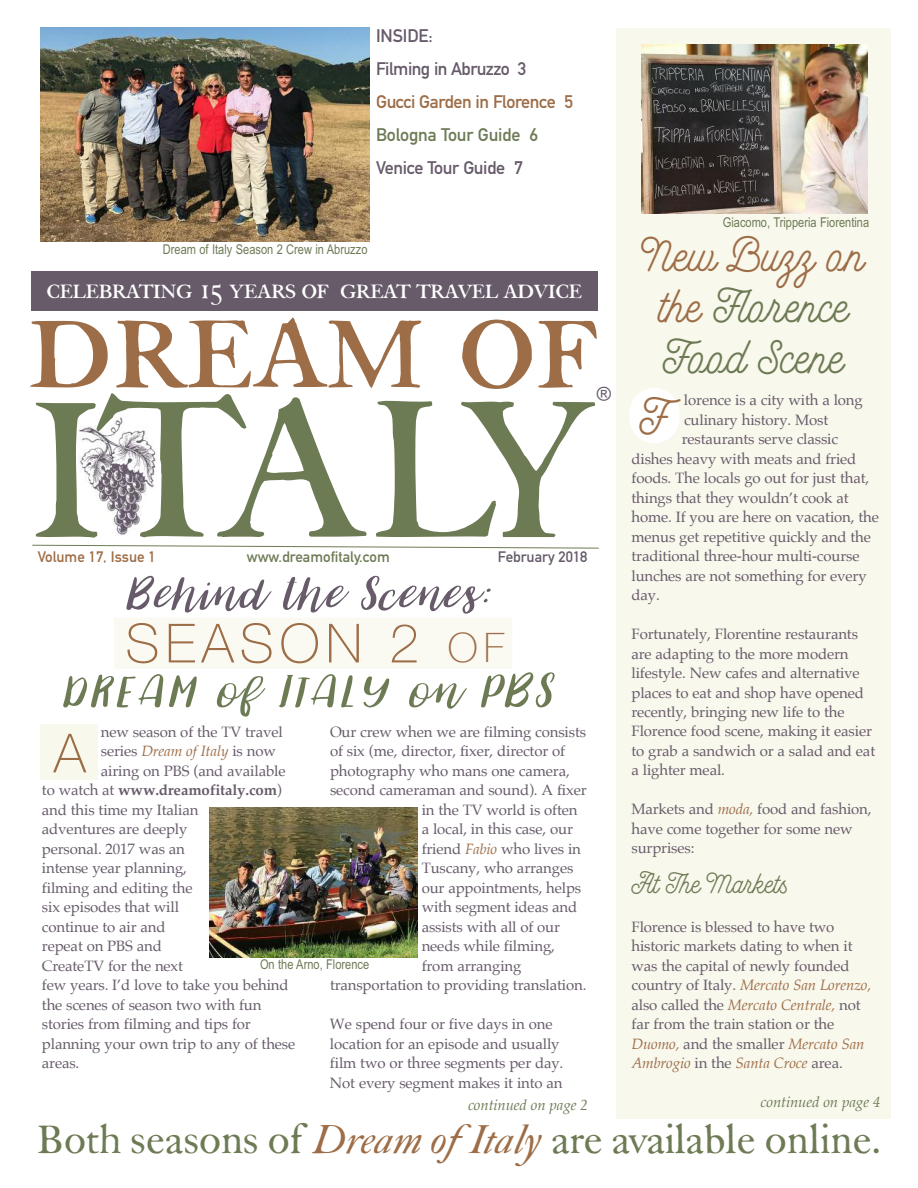
<style>
.page{position:relative;width:918px;height:1188px;background:#fff}
.page>*{position:absolute;margin:0;border:0;box-sizing:border-box;transform-origin:0 0}
.t1{font:205.5px "F Caslon Thirty ITC";letter-spacing:-.12em;color:#6d7b55}
.t2{font:148.5px "F Caslon Thirty ITC Roman SC";letter-spacing:-.015em;color:#9d6d47}
.t3{font:54px "Jasmine";letter-spacing:.05em;color:#6d7b55}
.t4{font:100 54px "Helvetica Neue";letter-spacing:.11em;color:#9d6d47}
.t5{font:52.5px "Jasmine";letter-spacing:.025em;color:#675b6a}
.t6{font:48px "MADE Good Time Script";color:#9d6d47}
.t7{font:45px/51px "MADE Good Time Script";color:#6d7b55;text-align:center}
.t8{font:42px "F Caslon Thirty ITC";letter-spacing:-.01em;color:#6d7b55}
.t9{font:30px "F Caslon Thirty ITC Roman SC";letter-spacing:-.035em;color:#fff}
.t10{font:27px "MADE Good Time Script";letter-spacing:-.01em;color:#6d7b55}
.t11{font:19.35px "Gill Sans";color:#675b6a}
.t12{font:18px/33px "DIN Mittelschrift";letter-spacing:-.025em;color:#675b6a}
.t13{font:18px "DIN Mittelschrift";letter-spacing:-.025em;color:#9d6d47}
.t14{font:18px "DIN Mittelschrift";letter-spacing:-.01em;color:#6d7b55}
.t15{font:15px/19.5px "Palatino";letter-spacing:-.01em;color:#675b6a}
.t16{font:italic 15px "Palatino";letter-spacing:-.01em;color:#6d7b55}
.t17{font:700 15px "Palatino";letter-spacing:-.01em;color:#675b6a}
.t18{font:italic 15px "Palatino";letter-spacing:-.01em;color:#9d6d47}
.t19{font:15px "DIN Mittelschrift";color:#6d7b55}
.t20{font:15px "DIN Mittelschrift";color:#9d6d47}
.t21{font:15px "DIN Mittelschrift";color:#675b6a}
.t22{font:13.5px "Arial Narrow";color:#6d7b55}
.s1{font-size:40.5px}
.s2{font-style:normal;color:#675b6a}
.s3{font-weight:400}
.s4{font-style:italic;color:#9d6d47}
.s5{color:#9d6d47}
</style>
<div class="page">
<div style="left:114px;top:618px;width:398px;height:51px;background:#fafaf2"></div>
<div style="left:616px;top:28px;width:275px;height:1090px;background:#f9f8ed"></div>
<img style="left:41px;top:27px;width:328px;height:215px">
<svg style="left:32px;top:545px;width:567px;height:3px"></svg>
<img style="left:78px;top:417px;width:79px;height:118px">
<img style="left:641px;top:45px;width:226px;height:169px">
<div style="left:40px;top:724px;width:58px;height:56px;background:#f9f8ed"></div>
<div style="left:629px;top:388px;width:51px;height:55px;background:#fff;border-radius:25px"></div>
<div style="left:32px;top:272px;width:566px;height:39px;background:#675b6a"></div>
<img style="left:210px;top:807px;width:207px;height:150px">
<p class="t12" style="left:376px;top:21px;width:152px">INSIDE:<br>Filming in Abruzzo 3</p>
<p class="t13" style="left:376px;top:95px;width:198px">Gucci Garden in Florence 5</p>
<p class="t14" style="left:376px;top:128px;width:163px">Bologna Tour Guide 6</p>
<p class="t12" style="left:376px;top:153px;width:148px">Venice Tour Guide 7</p>
<p class="t22" style="left:163px;top:242px;width:206px">Dream of Italy Season 2 Crew in Abruzzo</p>
<h3 class="t9" style="left:46px;top:277px;width:538px">celebrating 15 years of great travel advice</h3>
<h2 class="t2" style="left:28px;top:283px;width:574px">dream of</h2>
<h1 class="t1" style="left:28px;top:393px;width:572px">ITALY</h1>
<p class="t11" style="left:597px;top:382px;width:16px">®</p>
<p class="t20" style="left:38px;top:552px;width:120px">Volume 17, Issue 1</p>
<p class="t19" style="left:247px;top:552px;width:145px">www.dreamofitaly.com</p>
<p class="t21" style="left:498px;top:552px;width:91px">February 2018</p>
<h3 class="t5" style="left:132px;top:568px;width:367px">Behind the Scenes:</h3>
<h3 class="t4" style="left:125px;top:610px;width:381px">SEASON 2 <span class="s1">Of</span></h3>
<h3 class="t3" style="left:68px;top:664px;width:495px">DREAM of ITALY on PBS</h3>
<h3 class="t4" style="left:54px;top:720px;width:34px">A</h3>
<p class="t15" style="left:101px;top:723px;width:183px">new season of the TV travel</p>
<p class="t18" style="left:101px;top:744px;width:176px"><span class="s2">series</span> Dream of Italy <span class="s2">is now</span></p>
<p class="t15" style="left:101px;top:762px;width:186px">airing on PBS (and available</p>
<p class="t17" style="left:42px;top:783px;width:242px"><span class="s3">to watch at</span> www.dreamofitaly.com<span class="s3">)</span></p>
<p class="t15" style="left:42px;top:801px;width:158px">and this time my Italian</p>
<p class="t15" style="left:42px;top:820px;width:147px">adventures are deeply</p>
<p class="t15" style="left:42px;top:840px;width:144px">personal. 2017 was an</p>
<p class="t15" style="left:42px;top:859px;width:147px">intense year planning,</p>
<p class="t15" style="left:42px;top:879px;width:152px">filming and editing the</p>
<p class="t15" style="left:42px;top:898px;width:139px">six episodes that will</p>
<p class="t15" style="left:42px;top:918px;width:125px">continue to air and</p>
<p class="t15" style="left:42px;top:937px;width:122px">repeat on PBS and</p>
<p class="t15" style="left:42px;top:957px;width:143px">CreateTV for the next</p>
<p class="t15" style="left:42px;top:976px;width:248px">few years. I’d love to take you behind</p>
<p class="t15" style="left:42px;top:996px;width:221px">the scenes of season two with fun</p>
<p class="t15" style="left:42px;top:1015px;width:210px">stories from filming and tips for</p>
<p class="t15" style="left:42px;top:1035px;width:255px">planning your own trip to any of these</p>
<p class="t15" style="left:42px;top:1054px;width:39px">areas.</p>
<p class="t15" style="left:330px;top:723px;width:258px">Our crew when we are filming consists</p>
<p class="t15" style="left:330px;top:742px;width:237px">of six (me, director, fixer, director of</p>
<p class="t15" style="left:330px;top:762px;width:241px">photography who mans one camera,</p>
<p class="t15" style="left:330px;top:781px;width:258px">second cameraman and sound). A fixer</p>
<p class="t15" style="left:422px;top:801px;width:157px">in the TV world is often</p>
<p class="t15" style="left:422px;top:820px;width:153px">a local, in this case, our</p>
<p class="t15" style="left:422px;top:840px;width:161px">friend <span class="s4">Fabio</span> who lives in</p>
<p class="t15" style="left:422px;top:859px;width:153px">Tuscany, who arranges</p>
<p class="t15" style="left:422px;top:879px;width:161px">our appointments, helps</p>
<p class="t15" style="left:422px;top:898px;width:157px">with segment ideas and</p>
<p class="t15" style="left:422px;top:918px;width:140px">assists with all of our</p>
<p class="t15" style="left:422px;top:937px;width:135px">needs while filming,</p>
<p class="t15" style="left:422px;top:957px;width:101px">from arranging</p>
<p class="t15" style="left:330px;top:976px;width:258px">transportation to providing translation.</p>
<p class="t15" style="left:330px;top:1015px;width:235px">We spend four or five days in one location for an episode and usually film two or three segments per day.<br>Not every segment makes it into an</p>
<p class="t16" style="left:468px;top:1098px;width:121px">continued on page 2</p>
<p class="t22" style="left:260px;top:957px;width:111px">On the Arno, Florence</p>
<p class="t22" style="left:723px;top:215px;width:148px">Giacomo, Tripperia Fiorentina</p>
<h3 class="t7" style="left:642px;top:237px;width:224px"><span class="s5">New Buzz on the</span> Florence<br>Food Scene</h3>
<p class="t15" style="left:684px;top:391px;width:180px">lorence is a city with a long</p>
<p class="t15" style="left:684px;top:411px;width:146px">culinary history. Most</p>
<p class="t15" style="left:682px;top:430px;width:158px">restaurants serve classic</p>
<p class="t15" style="left:631px;top:450px;width:226px">dishes heavy with meats and fried</p>
<p class="t15" style="left:631px;top:469px;width:239px">foods. The locals go out for just that,</p>
<p class="t15" style="left:631px;top:489px;width:219px">things that they wouldn’t cook at</p>
<p class="t15" style="left:631px;top:508px;width:249px">home. If you are here on vacation, the</p>
<p class="t15" style="left:631px;top:528px;width:241px">menus get repetitive quickly and the</p>
<p class="t15" style="left:631px;top:547px;width:230px">traditional three-hour multi-course</p>
<p class="t15" style="left:631px;top:567px;width:237px">lunches are not something for every</p>
<p class="t15" style="left:631px;top:586px;width:30px">day.</p>
<p class="t15" style="left:631px;top:625px;width:245px">Fortunately, Florentine restaurants are adapting to the more modern lifestyle. New cafes and alternative places to eat and shop have opened recently, bringing new life to the<br>Florence food scene, making it easier to grab a sandwich or a salad and eat a lighter meal.</p>
<p class="t15" style="left:631px;top:801px;width:242px">Markets and <span class="s4">moda,</span> food and fashion, have come together for some new surprises:</p>
<h3 class="t10" style="left:631px;top:872px;width:159px">At The Markets</h3>
<p class="t15" style="left:631px;top:918px;width:241px">Florence is blessed to have two historic markets dating to when it was the capital of newly founded country of Italy. <span class="s4">Mercato San Lorenzo, </span>also called the <span class="s4">Mercato Centrale,</span> not far from the train station or the <span class="s4">Duomo,</span> and the smaller <span class="s4">Mercato San Ambrogio</span> in the <span class="s4">Santa Croce</span> area.</p>
<h3 class="t6" style="left:640px;top:397px;width:29px">F</h3>
<p class="t16" style="left:761px;top:1095px;width:121px">continued on page 4</p>
<h3 class="t8" style="left:37px;top:1123px;width:846px">Both seasons of <span class="s4">Dream ofItaly</span> are available online.</h3>
</div>
